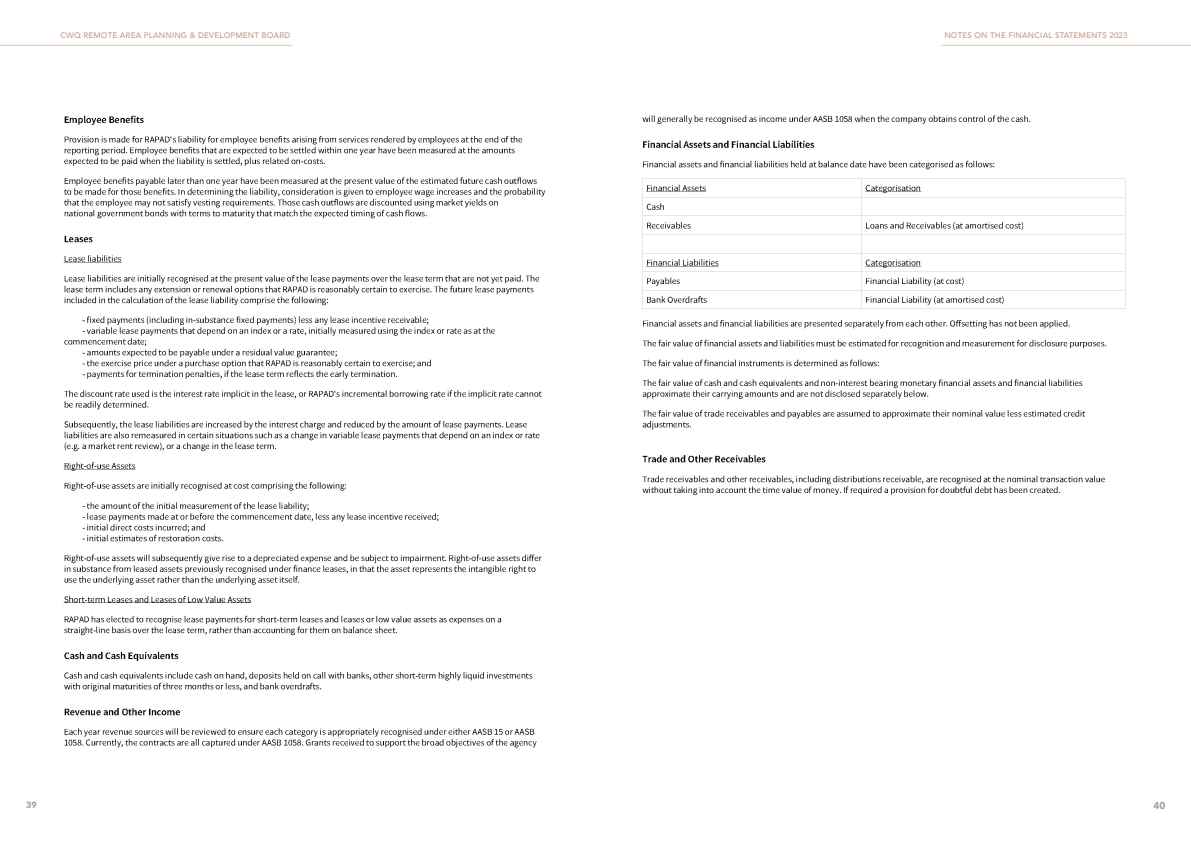
<style>
.page{position:relative;width:1191px;height:842px;background:#fff}
.page>*{position:absolute;margin:0;border:0;box-sizing:border-box;transform-origin:0 0}
.t1{font:900 10px "Avenir";color:#9da0a2}
.t2{font:900 9px "Avenir";color:#9da0a2}
.t3{font:500 8px "Avenir";letter-spacing:.02em;color:#c99887}
</style>
<div class="page">
<hr style="left:941px;top:45px;width:250px;height:1px;background:#e2c7bc">
<hr style="left:0;top:45px;width:292px;height:1px;background:#e2c7bc">
<img style="left:63px;top:115px;width:1063px;height:633px">
<p class="t3" style="left:60px;top:28px;width:231px">CWQ REMOTE AREA PLANNING &amp; DEVELOPMENT BOARD</p>
<p class="t2" style="left:26px;top:798px;width:12px">39</p>
<p class="t3" style="left:944px;top:28px;width:185px">NOTES ON THE FINANCIAL STATEMENTS 2023</p>
<p class="t1" style="left:1153px;top:797px;width:13px">40</p>
</div>
